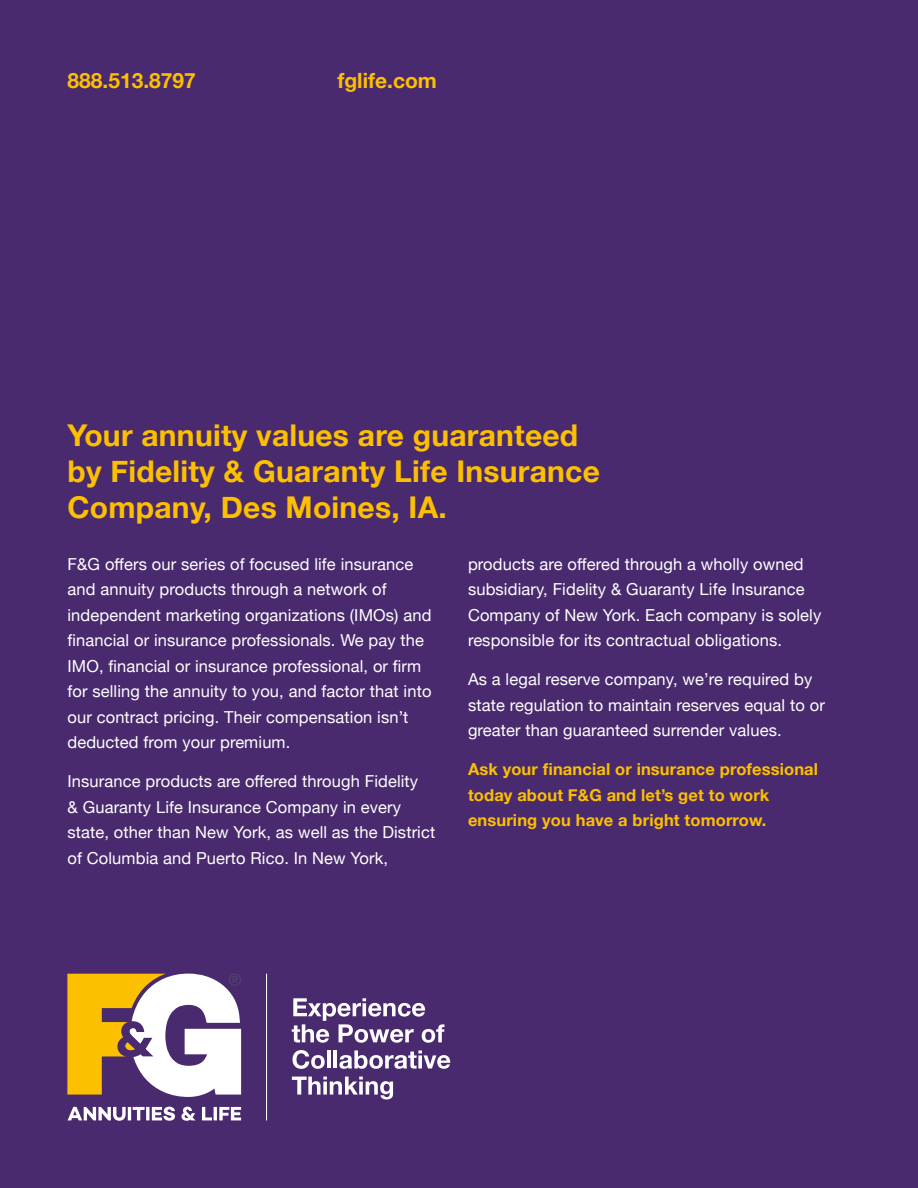
<style>
.page{position:relative;width:918px;height:1188px;background:#4a2a6e}
.page>*{position:absolute;margin:0;border:0;box-sizing:border-box;transform-origin:0 0}
.t1{font:700 30px/36px "Helvetica Neue";letter-spacing:.01em;color:#fcc000}
.t2{font:700 21px "Helvetica Neue";color:#fcc000}
.t3{font:16.5px/25.5px "Helvetica Neue";letter-spacing:.01em;color:#fff}
.t4{font:700 16.5px/25.5px "Helvetica Neue";letter-spacing:.01em;color:#fcc000}
</style>
<div class="page">
<svg style="left:68px;top:1107px;width:173px;height:14px"></svg>
<hr style="left:266px;top:974px;width:1px;height:146px;background:#fff">
<svg style="left:292px;top:998px;width:153px;height:45px"></svg>
<svg style="left:293px;top:1050px;width:32px;height:19px"></svg>
<hr style="left:327px;top:1050px;width:4px;height:18px;background:#fff">
<hr style="left:334px;top:1050px;width:3px;height:18px;background:#fff">
<svg style="left:339px;top:1050px;width:111px;height:19px"></svg>
<svg style="left:292px;top:1077px;width:101px;height:22px"></svg>
<svg style="left:67px;top:974px;width:174px;height:123px"></svg>
<p class="t2" style="left:68px;top:64px;width:130px">888.513.8797</p>
<p class="t2" style="left:337px;top:64px;width:101px">fglife.com</p>
<h1 class="t1" style="left:68px;top:418px;width:534px">Your annuity values are guaranteed by Fidelity &amp; Guaranty Life Insurance<br>Company, Des Moines, IA.</h1>
<p class="t3" style="left:68px;top:552px;width:366px">F&amp;G offers our series of focused life insurance and annuity products through a network of independent marketing organizations (IMOs) and financial or insurance professionals. We pay the IMO, financial or insurance professional, or firm for selling the annuity to you, and factor that into our contract pricing. Their compensation isn’t deducted from your premium.</p>
<p class="t3" style="left:68px;top:770px;width:369px">Insurance products are offered through Fidelity<br>&amp; Guaranty Life Insurance Company in every state, other than New York, as well as the District of Columbia and Puerto Rico. In New York,</p>
<p class="t3" style="left:468px;top:552px;width:355px">products are offered through a wholly owned subsidiary, Fidelity &amp; Guaranty Life Insurance Company of New York. Each company is solely responsible for its contractual obligations.</p>
<p class="t3" style="left:468px;top:668px;width:358px">As a legal reserve company, we’re required by state regulation to maintain reserves equal to or greater than guaranteed surrender values.</p>
<p class="t4" style="left:468px;top:757px;width:352px">Ask your financial or insurance professional today about F&amp;G and let’s get to work ensuring you have a bright tomorrow.</p>
</div>
